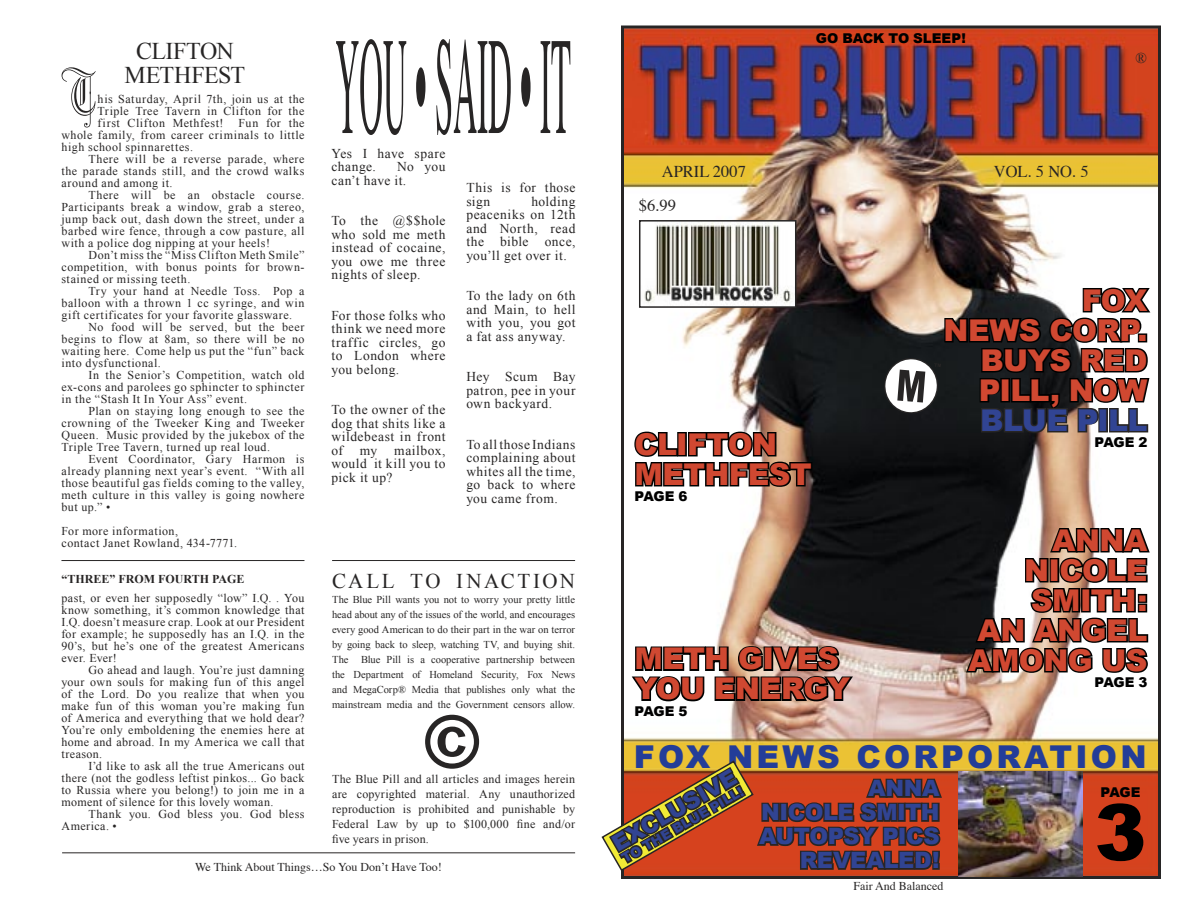
<style>
.page{position:relative;width:1188px;height:918px;background:#fff}
.page>*{position:absolute;margin:0;border:0;box-sizing:border-box;transform-origin:0 0}
.rp_maintitle_psh{font:900 78px "Arial";color:#000}
.rp_dropcap_psh{font:65.1px "Blackletter 686 BT";color:#272525}
.t1{font:900 31.5px "Arial";letter-spacing:.1em;color:#233d98}
.rp_maintitle_psh-2{font:900 30px/30px "Arial";letter-spacing:-.02em;color:#d04831}
.rp_maintitle_psh-3{font:900 30px "Arial";letter-spacing:-.025em;color:#314493}
.rp_maintitle_psh-4{font:24px "Times New Roman";letter-spacing:-.025em;color:#272525}
.rp_maintitle_psh-5{font:900 22.5px "Arial";letter-spacing:-.02em;color:#314493}
.t2{font:21px "Times New Roman";letter-spacing:.12em;color:#272525}
.t3{font:16.5px "Times";color:#272525}
.t4{font:15px "Times New Roman";color:#272525}
.rp_bodytext_psh{font:13.5px/13.5px "Times New Roman";letter-spacing:.04em;color:#272525;text-align:justify}
.rp_maintitle_psh-6{font:900 13.5px "Arial";letter-spacing:-.01em;color:#000}
.rp_maintitle_psh-7{font:900 13.5px "Arial";color:#314493}
.rp_bodytext_psh-2{font:12px/12px "Times New Roman";letter-spacing:.04em;color:#272525;text-align:justify}
.rp_maintitle_psh-8{font:12px/15px "Times New Roman";letter-spacing:.015em;color:#272525;text-align:justify}
.rp_dropcap_psh-2{font:12px/12px "Times New Roman";letter-spacing:.045em;color:#272525;text-align:justify}
.t5{font:12px "Times";color:#272525}
.t6{font:700 12px "Times New Roman";color:#272525}
.t7{font:10.5px/15px "Times New Roman";color:#272525;text-align:justify}
</style>
<div class="page">
<img style="left:625px;top:30px;width:532px;height:845px">
<div style="left:621px;top:26px;width:540px;height:853px;border:3px solid #272525"></div>
<svg style="left:425px;top:715px;width:54px;height:54px"></svg>
<hr style="left:332px;top:560px;width:243px;height:1px;background:#272525">
<hr style="left:62px;top:852px;width:513px;height:1px;background:#272525">
<svg style="left:633px;top:429px;width:181px;height:60px"></svg>
<svg style="left:964px;top:525px;width:188px;height:150px"></svg>
<img style="left:958px;top:772px;width:124px;height:104px">
<svg style="left:601px;top:759px;width:343px;height:115px;background:#a2552d"></svg>
<svg style="left:882px;top:286px;width:271px;height:149px"></svg>
<img style="left:629px;top:629px;width:227px;height:75px">
<hr style="left:61px;top:560px;width:243px;height:1px;background:#272525">
<img style="left:642px;top:223px;width:151px;height:82px">
<div style="left:639px;top:220px;width:157px;height:88px;border:2px solid #272525"></div>
<svg style="left:336px;top:39px;width:234px;height:96px"></svg>
<p class="rp_maintitle_psh-6" style="left:816px;top:30px;width:151px">GO BACK TO SLEEP!</p>
<p class="rp_maintitle_psh-4" style="left:136px;top:37px;width:99px">CLIFTON</p>
<p class="t4" style="left:1135px;top:49px;width:13px">®</p>
<p class="rp_maintitle_psh-4" style="left:125px;top:61px;width:122px">METHFEST</p>
<p class="rp_dropcap_psh" style="left:61px;top:55px;width:38px">T</p>
<p class="rp_dropcap_psh-2" style="left:98px;top:93px;width:208px">his Saturday, April 7th, join us at the Triple Tree Tavern in Clifton for the first Clifton Methfest!</p>
<p class="rp_dropcap_psh-2" style="left:61px;top:117px;width:244px;text-indent:177px">Fun for the whole family, from career criminals to little high school spinnarettes.</p>
<p class="rp_bodytext_psh-2" style="left:61px;top:153px;width:244px;text-indent:27px">There will be a reverse parade, where the parade stands still, and the crowd walks around and among it.</p>
<p class="rp_bodytext_psh-2" style="left:61px;top:189px;width:245px;text-indent:27px">There will be an obstacle course.<br>Participants break a window, grab a stereo, jump back out, dash down the street, under a barbed wire fence, through a cow pasture, all with a police dog nipping at your heels!</p>
<p class="rp_bodytext_psh-2" style="left:61px;top:249px;width:245px;text-indent:27px">Don’t miss the “Miss Clifton Meth Smile” competition, with bonus points for brown&shy;stained or missing teeth.</p>
<p class="rp_bodytext_psh-2" style="left:61px;top:285px;width:244px;text-indent:27px">Try your hand at Needle Toss. Pop a balloon with a thrown 1 cc syringe, and win gift certificates for your favorite glassware.</p>
<p class="rp_bodytext_psh-2" style="left:61px;top:321px;width:245px;text-indent:27px">No food will be served, but the beer begins to flow at 8am, so there will be no waiting here. Come help us put the “fun” back into dysfunctional.</p>
<p class="rp_bodytext_psh-2" style="left:61px;top:369px;width:244px;text-indent:27px">In the Senior’s Competition, watch old ex-cons and parolees go sphincter to sphincter in the “Stash It In Your Ass” event.</p>
<p class="rp_bodytext_psh-2" style="left:61px;top:405px;width:244px;text-indent:27px">Plan on staying long enough to see the crowning of the Tweeker King and Tweeker Queen. Music provided by the jukebox of the Triple Tree Tavern, turned up real loud.</p>
<p class="rp_bodytext_psh-2" style="left:61px;top:453px;width:245px;text-indent:27px">Event Coordinator, Gary Harmon is already planning next year’s event. “With all those beautiful gas fields coming to the valley, meth culture in this valley is going nowhere but up.” •</p>
<p class="rp_bodytext_psh-2" style="left:61px;top:525px;width:118px">For more information,</p>
<p class="rp_bodytext_psh-2" style="left:61px;top:537px;width:177px">contact Janet Rowland, 434-7771.</p>
<p class="rp_bodytext_psh" style="left:331px;top:146px;width:116px">Yes I have spare change.</p>
<p class="rp_bodytext_psh" style="left:331px;top:160px;width:115px;text-indent:66px">No you can’t have it.</p>
<p class="rp_bodytext_psh" style="left:331px;top:214px;width:116px">To the @$$hole who sold me meth instead of cocaine, you owe me three nights of sleep.</p>
<p class="rp_bodytext_psh" style="left:331px;top:308px;width:115px">For those folks who think we need more traffic circles, go to London where you belong.</p>
<p class="rp_bodytext_psh" style="left:331px;top:403px;width:116px">To the owner of the dog that shits like a wildebeast in front of</p>
<p class="t3" style="left:662px;top:156px;width:86px">APRIL 2007</p>
<p class="t3" style="left:994px;top:156px;width:96px">VOL. 5 NO. 5</p>
<p class="rp_bodytext_psh" style="left:466px;top:181px;width:111px">This is for those sign</p>
<p class="rp_bodytext_psh" style="left:466px;top:194px;width:111px;text-indent:65px">holding peaceniks on 12th and North, read the bible once, you’ll get over it.</p>
<p class="rp_bodytext_psh" style="left:466px;top:289px;width:111px">To the lady on 6th and Main, to hell with you, you got a fat ass anyway.</p>
<p class="rp_bodytext_psh" style="left:466px;top:370px;width:111px">Hey Scum Bay patron, pee in your own backyard.</p>
<p class="rp_bodytext_psh" style="left:466px;top:437px;width:111px">To all those Indians complaining about whites all the time, go back to where you came from.</p>
<p class="t3" style="left:639px;top:190px;width:39px">$6.99</p>
<p class="rp_maintitle_psh-2" style="left:1082px;top:286px;width:67px">FOX</p>
<p class="rp_maintitle_psh-2" style="left:944px;top:316px;width:205px;text-align:right">NEWS CORP.<br>BUYS RED</p>
<p class="rp_maintitle_psh-2" style="left:979px;top:376px;width:170px">PILL, NOW</p>
<p class="rp_maintitle_psh-3" style="left:980px;top:404px;width:169px">BLUE PILL</p>
<p class="rp_maintitle_psh-6" style="left:1094px;top:435px;width:55px">PAGE 2</p>
<p class="rp_maintitle_psh-2" style="left:634px;top:430px;width:179px">CLIFTON<br>METHFEST</p>
<p class="rp_maintitle_psh-6" style="left:634px;top:489px;width:55px">PAGE 6</p>
<p class="rp_bodytext_psh" style="left:331px;top:443px;width:115px;text-indent:63px">mailbox, would it kill you to pick it up?</p>
<p class="rp_bodytext_psh" style="left:360px;top:443px;width:19px">my</p>
<p class="rp_maintitle_psh-2" style="left:1052px;top:526px;width:97px">ANNA</p>
<p class="rp_maintitle_psh-2" style="left:1024px;top:556px;width:125px">NICOLE</p>
<p class="rp_maintitle_psh-2" style="left:1031px;top:586px;width:118px">SMITH:</p>
<p class="rp_maintitle_psh-2" style="left:978px;top:616px;width:171px">AN ANGEL</p>
<p class="rp_maintitle_psh-2" style="left:968px;top:646px;width:181px">AMONG US</p>
<p class="rp_maintitle_psh-6" style="left:1094px;top:675px;width:55px">PAGE 3</p>
<p class="t2" style="left:332px;top:569px;width:244px">CALL TO INACTION</p>
<p class="t7" style="left:332px;top:592px;width:245px">The Blue Pill wants you not to worry your pretty little head about any of the issues of the world, and encourages every good American to do their part in the war on terror by going back to sleep, watching TV, and buying shit.</p>
<p class="t7" style="left:332px;top:652px;width:245px">The Blue Pill is a cooperative partnership between the Department of Homeland Security, Fox News and MegaCorp® Media that publishes only what the mainstream media and the Government censors allow.</p>
<p class="t6" style="left:61px;top:572px;width:185px">“THREE” FROM FOURTH PAGE</p>
<p class="rp_bodytext_psh-2" style="left:61px;top:592px;width:245px">past, or even her supposedly “low” I.Q. . You know something, it’s common knowledge that I.Q. doesn’t measure crap. Look at our President for example; he supposedly has an I.Q. in the 90’s, but he’s one of the greatest Americans ever. Ever!</p>
<p class="rp_bodytext_psh-2" style="left:61px;top:664px;width:245px;text-indent:27px">Go ahead and laugh. You’re just damning your own souls for making fun of this angel of the Lord. Do you realize that when you make fun of this woman you’re making fun of America and everything that we hold dear?<br>You’re only emboldening the enemies here at home and abroad. In my America we call that treason.</p>
<p class="rp_bodytext_psh-2" style="left:61px;top:760px;width:245px;text-indent:27px">I’d like to ask all the true Americans out there (not the godless leftist pinkos... Go back to Russia where you belong!) to join me in a moment of silence for this lovely woman.</p>
<p class="rp_bodytext_psh-2" style="left:61px;top:808px;width:244px;text-indent:27px">Thank you. God bless you. God bless<br>America. •</p>
<p class="rp_maintitle_psh-2" style="left:634px;top:644px;width:206px">METH GIVES</p>
<p class="rp_maintitle_psh-2" style="left:634px;top:674px;width:217px">YOU ENERGY</p>
<p class="rp_maintitle_psh-6" style="left:634px;top:704px;width:55px">PAGE 5</p>
<p class="t1" style="left:634px;top:739px;width:514px">FOX NEWS CORPORATION</p>
<p class="rp_maintitle_psh-5" style="left:607px;top:834px;width:141px;rotate:-30deg">EXCLUSIVE</p>
<p class="rp_maintitle_psh-8" style="left:332px;top:771px;width:245px">The Blue Pill and all articles and images herein are copyrighted material. Any unauthorized reproduction is prohibited and punishable by Federal Law by up to $100,000 fine and/or five years in prison.</p>
<p class="rp_maintitle_psh-5" style="left:868px;top:776px;width:73px">ANNA</p>
<p class="rp_maintitle_psh-5" style="left:761px;top:800px;width:180px">NICOLE SMITH</p>
<p class="rp_maintitle_psh-5" style="left:759px;top:824px;width:182px">AUTOPSY PICS</p>
<p class="rp_maintitle_psh-5" style="left:800px;top:848px;width:141px">REVEALED!</p>
<p class="rp_maintitle_psh-7" style="left:619px;top:853px;width:140px;rotate:-30deg">TO THE BLUE PILL!</p>
<p class="rp_maintitle_psh-6" style="left:1100px;top:785px;width:42px">PAGE</p>
<p class="rp_maintitle_psh" style="left:1094px;top:789px;width:54px">3</p>
<p class="t5" style="left:195px;top:856px;width:248px">We Think About Things…So You Don’t Have Too!</p>
<p class="t5" style="left:854px;top:874px;width:91px">Fair And Balanced</p>
</div>
